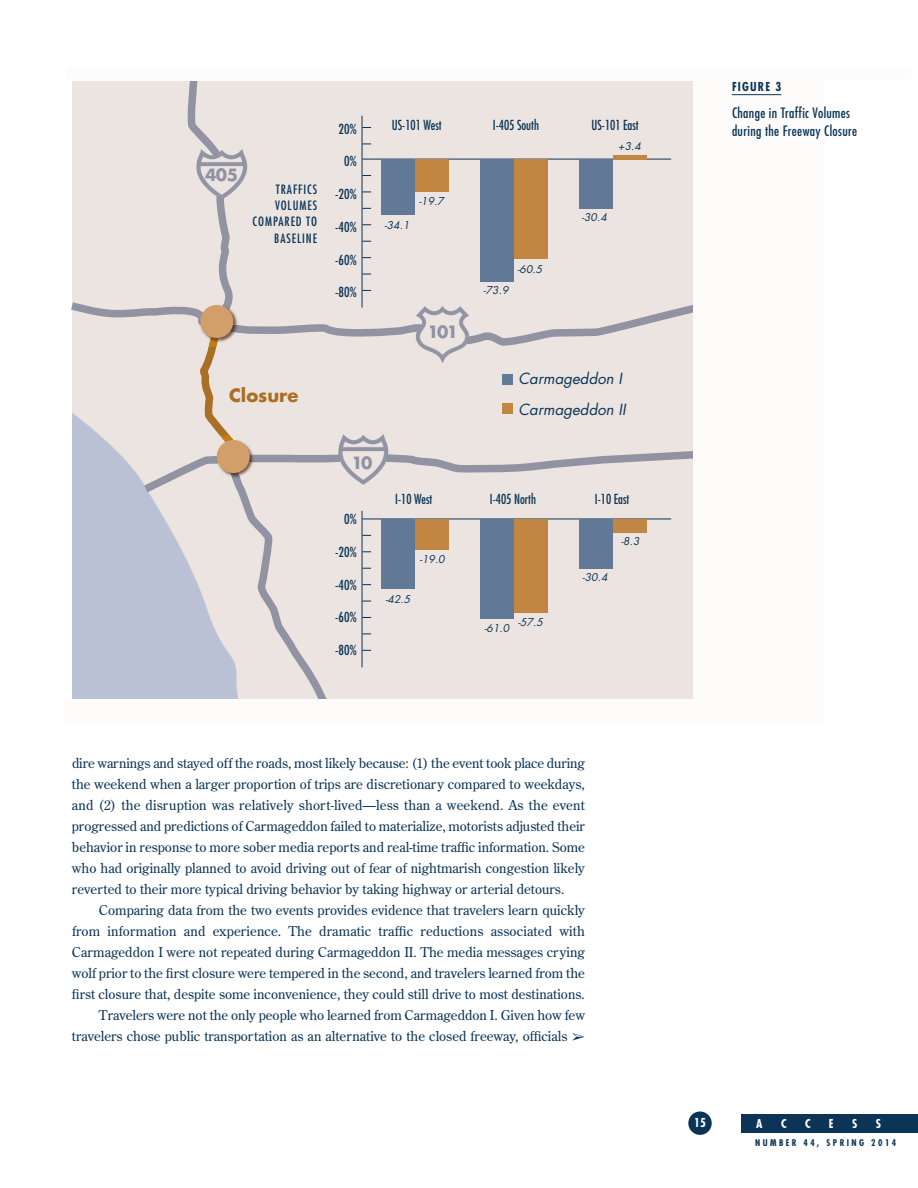
<style>
.page{position:relative;width:918px;height:1188px;background:#fff}
.page>*{position:absolute;margin:0;border:0;box-sizing:border-box;transform-origin:0 0}
.t1{font:700 18px "Futura";color:#ab6e25}
.t2{font:700 16.5px "Futura";letter-spacing:-.105em;color:#9192a2}
.t3{font:italic 15px/30.3px "Futura";letter-spacing:.005em;color:#0b3456}
.t4{font:condensed 13.95px/18px "Futura";letter-spacing:.025em;color:#0b3456}
.t5{font:13.5px/21px "Century Old Style";color:#0b3456;text-align:justify}
.t6{font:condensed 13.5px "Futura";color:#0b3456;scale:.94 1}
.t7{font:condensed 13.5px "Futura";color:#0b3456}
.t8{font:condensed 12.45px/16.2px "Futura";letter-spacing:.075em;color:#0b3456;text-align:right}
.t9{font:700 condensed 12px "Futura";color:#fff}
.t10{font:700 condensed 12px "Futura";letter-spacing:.1em;color:#0b3456}
.t11{font:italic 10.5px "Futura";letter-spacing:.005em;color:#0b3456}
.t12{font:700 condensed 9px "Futura";letter-spacing:.27em;color:#0b3456}
</style>
<div class="page">
<div style="left:72px;top:81px;width:621px;height:106px;background:#ebe4e0"></div>
<div style="left:688px;top:1111px;width:24px;height:24px;background:#0b3456;border-radius:50%"></div>
<div style="left:741px;top:1114px;width:177px;height:19px;background:#0b3456"></div>
<hr style="left:362px;top:116px;width:1px;height:192px;background:#0b3456">
<hr style="left:362px;top:159px;width:309px;height:1px;background:#0b3456">
<div style="left:382px;top:159px;width:33px;height:56px;background:#617897"></div>
<div style="left:415px;top:159px;width:33px;height:33px;background:#c18641"></div>
<div style="left:481px;top:159px;width:33px;height:122px;background:#617897"></div>
<div style="left:514px;top:159px;width:33px;height:100px;background:#c18641"></div>
<div style="left:580px;top:159px;width:33px;height:50px;background:#617897"></div>
<div style="left:613px;top:155px;width:33px;height:5px;background:#c18641"></div>
<svg style="left:186px;top:81px;width:41px;height:84px;background:#dad4d4"></svg>
<div style="left:64px;top:699px;width:761px;height:24px;background:#fefcfb"></div>
<div style="left:693px;top:68px;width:132px;height:655px;background:#fefcfb"></div>
<img style="left:192px;top:137px;width:60px;height:50px">
<svg style="left:71px;top:187px;width:622px;height:512px;background:#dbd6d4"></svg>
<img style="left:197px;top:137px;width:24px;height:20px">
<hr style="left:732px;top:94px;width:49px;height:1px;background:#0b3456">
<div style="left:67px;top:68px;width:844px;height:13px;background:#fefcfb"></div>
<p class="t2" style="left:205px;top:167px;width:35px">405</p>
<p class="t8" style="left:253px;top:182px;width:66px">TRAFFICS<br>VOLUMES<br>COMPARED TO<br>BASELINE</p>
<h1 class="t1" style="left:229px;top:387px;width:71px">Closure</h1>
<p class="t7" style="left:339px;top:123px;width:20px">20%</p>
<p class="t7" style="left:344px;top:155px;width:15px">0%</p>
<p class="t7" style="left:335px;top:188px;width:23px">-20%</p>
<p class="t7" style="left:335px;top:221px;width:23px">-40%</p>
<p class="t7" style="left:335px;top:253px;width:23px">-60%</p>
<p class="t7" style="left:335px;top:286px;width:23px">-80%</p>
<p class="t6" style="left:392px;top:119px;width:55px">US-101 West</p>
<p class="t6" style="left:493px;top:119px;width:50px">I-405 South</p>
<p class="t6" style="left:592px;top:119px;width:52px">US-101 East</p>
<p class="t11" style="left:385px;top:221px;width:26px">-34.1</p>
<p class="t11" style="left:419px;top:196px;width:26px">-19.7</p>
<p class="t2" style="left:428px;top:325px;width:32px">101</p>
<p class="t11" style="left:484px;top:286px;width:26px">-73.9</p>
<p class="t11" style="left:517px;top:264px;width:26px">-60.5</p>
<p class="t11" style="left:618px;top:141px;width:24px">+3.4</p>
<p class="t11" style="left:582px;top:213px;width:26px">-30.4</p>
<p class="t3" style="left:518px;top:365px;width:109px">Carmageddon I<br>Carmageddon II</p>
<p class="t2" style="left:351px;top:455px;width:22px">10</p>
<p class="t7" style="left:344px;top:513px;width:15px">0%</p>
<p class="t7" style="left:335px;top:546px;width:23px">-20%</p>
<p class="t7" style="left:335px;top:578px;width:23px">-40%</p>
<p class="t7" style="left:335px;top:611px;width:23px">-60%</p>
<p class="t7" style="left:335px;top:644px;width:23px">-80%</p>
<p class="t6" style="left:395px;top:493px;width:41px">I-10 West</p>
<p class="t6" style="left:490px;top:493px;width:50px">I-405 North</p>
<p class="t6" style="left:595px;top:493px;width:38px">I-10 East</p>
<p class="t11" style="left:420px;top:554px;width:26px">-19.0</p>
<p class="t11" style="left:385px;top:594px;width:26px">-42.5</p>
<p class="t11" style="left:484px;top:624px;width:26px">-61.0</p>
<p class="t11" style="left:518px;top:618px;width:26px">-57.5</p>
<p class="t11" style="left:583px;top:572px;width:26px">-30.4</p>
<p class="t11" style="left:621px;top:537px;width:20px">-8.3</p>
<p class="t5" style="left:72px;top:753px;width:515px">dire warnings and stayed off the roads, most likely because: (1) the event took place during the weekend when a larger proportion of trips are discretionary compared to weekdays, and (2) the disruption was relatively short-lived—less than a weekend. As the event progressed and predictions of Carmageddon failed to materialize, motorists adjusted their behavior in response to more sober media reports and real-time traffic information. Some who had originally planned to avoid driving out of fear of nightmarish congestion likely reverted to their more typical driving behavior by taking highway or arterial detours.</p>
<p class="t5" style="left:72px;top:900px;width:515px;text-align:right">Comparing data from the two events provides evidence that travelers learn quickly from information and experience. The dramatic traffic reductions associated with Carmageddon I were not repeated during Carmageddon II. The media messages crying wolf prior to the first closure were tempered in the second, and travelers learned from the first closure that, despite some inconvenience, they could still drive to most destinations.<br>Travelers were not the only people who learned from Carmageddon I. Given how few travelers chose public transportation as an alternative to the closed freeway, officials ➢</p>
<p class="t10" style="left:732px;top:81px;width:51px">FIGURE 3</p>
<p class="t4" style="left:732px;top:105px;width:127px">Change in Traffic Volumes during the Freeway Closure</p>
<p class="t9" style="left:694px;top:1117px;width:13px">15</p>
<p class="t9" style="left:756px;top:1119px;width:8px">A</p>
<p class="t9" style="left:781px;top:1119px;width:7px">C</p>
<p class="t9" style="left:805px;top:1119px;width:7px">C</p>
<p class="t9" style="left:829px;top:1119px;width:6px">E</p>
<p class="t9" style="left:852px;top:1119px;width:7px">S</p>
<p class="t9" style="left:876px;top:1119px;width:7px">S</p>
<p class="t12" style="left:755px;top:1139px;width:143px">NUMBER 44, SPRING 2014</p>
</div>
